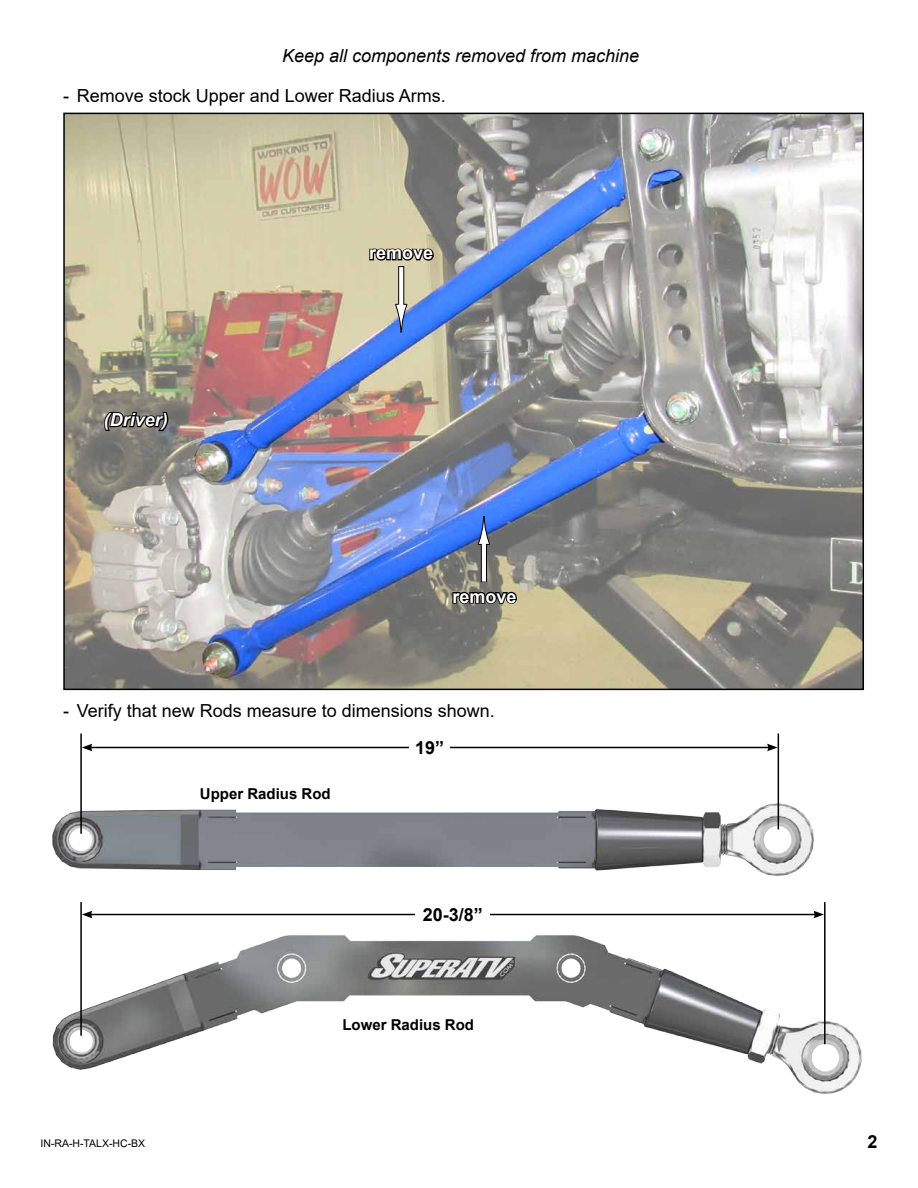
<style>
.page{position:relative;width:918px;height:1188px;background:#fff}
.page>*{position:absolute;margin:0;border:0;box-sizing:border-box;transform-origin:0 0}
.t1{font:18px "Arial";color:#000}
.t2{font:italic 18px "Arial";color:#000}
.t3{font:700 18px "Arial";color:#fff}
.t4{font:700 18px "Arial";color:#000}
.t5{font:italic 700 18px "Arial";color:#fff}
.t6{font:700 15px "Arial";color:#000}
.t7{font:10.5px "Arial";color:#000}
</style>
<div class="page">
<img style="left:52px;top:755px;width:810px;height:339px">
<img style="left:66px;top:116px;width:795px;height:571px">
<svg style="left:102px;top:411px;width:68px;height:21px"></svg>
<svg style="left:368px;top:247px;width:67px;height:17px"></svg>
<div style="left:481px;top:544px;width:5px;height:38px;background:#fff"></div>
<div style="left:481px;top:544px;width:6px;height:38px;border:1px solid #000"></div>
<svg style="left:477px;top:517px;width:14px;height:28px"></svg>
<div style="left:399px;top:267px;width:5px;height:38px;background:#fff"></div>
<div style="left:398px;top:266px;width:6px;height:39px;border:1px solid #000"></div>
<svg style="left:395px;top:304px;width:13px;height:29px"></svg>
<svg style="left:451px;top:590px;width:68px;height:17px"></svg>
<hr style="left:90px;top:747px;width:679px;height:1px;background:#000">
<svg style="left:767px;top:744px;width:11px;height:7px"></svg>
<svg style="left:82px;top:744px;width:10px;height:7px"></svg>
<hr style="left:778px;top:734px;width:1px;height:95px;background:#000">
<hr style="left:80px;top:902px;width:2px;height:134px;background:#000">
<hr style="left:80px;top:734px;width:2px;height:100px;background:#000">
<div style="left:409px;top:737px;width:41px;height:21px;background:#fff"></div>
<hr style="left:824px;top:902px;width:2px;height:142px;background:#000">
<hr style="left:90px;top:914px;width:726px;height:1px;background:#000">
<svg style="left:814px;top:911px;width:10px;height:7px"></svg>
<svg style="left:82px;top:911px;width:10px;height:7px"></svg>
<div style="left:416px;top:904px;width:74px;height:21px;background:#fff"></div>
<p class="t2" style="left:282px;top:44px;width:359px">Keep all components removed from machine</p>
<p class="t1" style="left:63px;top:83px;width:384px">- Remove stock Upper and Lower Radius Arms.</p>
<p class="t5" style="left:104px;top:408px;width:66px">(Driver)</p>
<p class="t3" style="left:369px;top:240px;width:66px">remove</p>
<p class="t3" style="left:452px;top:584px;width:66px">remove</p>
<p class="t1" style="left:63px;top:698px;width:433px">- Verify that new Rods measure to dimensions shown.</p>
<p class="t6" style="left:200px;top:783px;width:132px">Upper Radius Rod</p>
<p class="t4" style="left:415px;top:735px;width:31px">19”</p>
<p class="t4" style="left:423px;top:902px;width:62px">20-3/8”</p>
<p class="t6" style="left:342px;top:1014px;width:133px">Lower Radius Rod</p>
<p class="t7" style="left:40px;top:1136px;width:106px">IN-RA-H-TALX-HC-BX</p>
<p class="t4" style="left:867px;top:1128px;width:12px">2</p>
</div>
